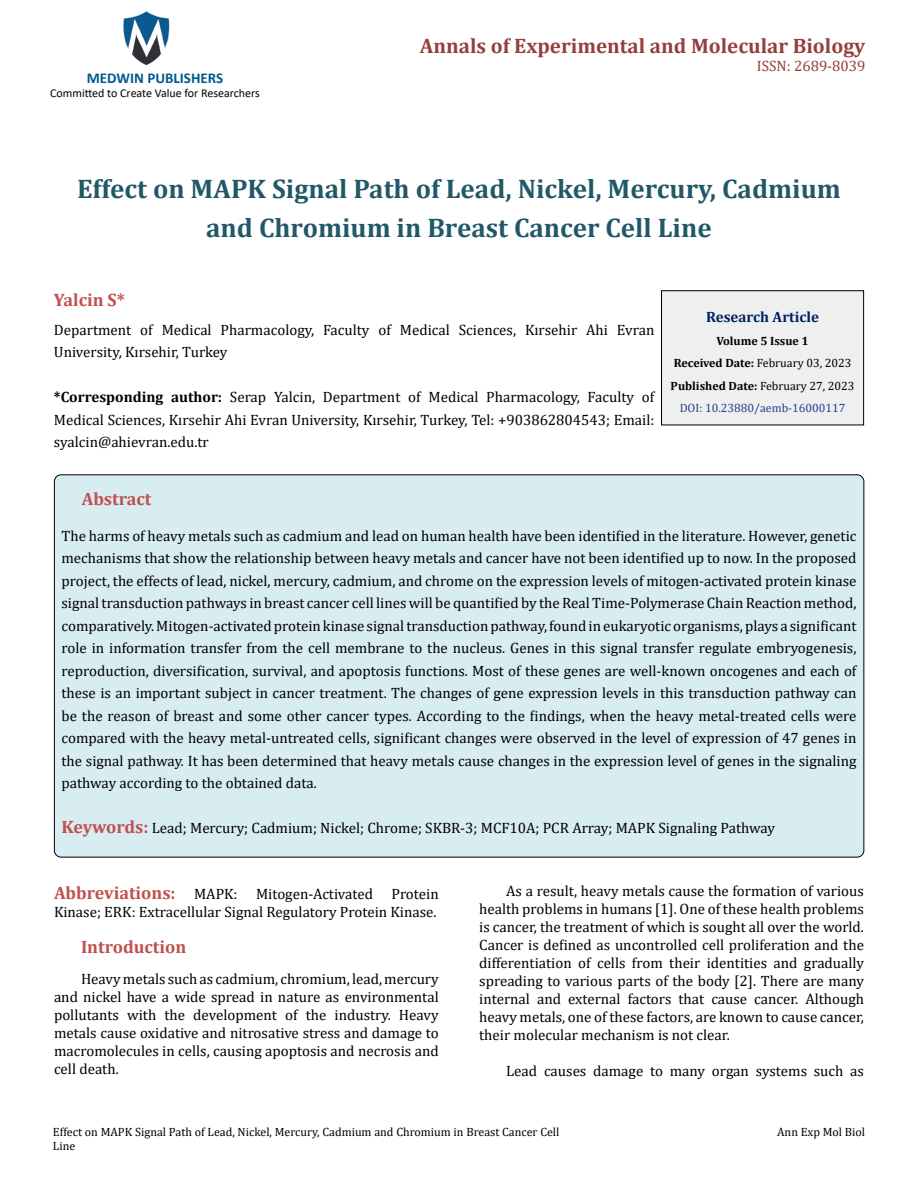
<style>
.page{position:relative;width:918px;height:1188px;background:#fff}
.page>*{position:absolute;margin:0;border:0;box-sizing:border-box;transform-origin:0 0}
.t1{font:700 27px/39px "Cambria";color:#215868;text-align:center}
.t2{font:700 21px "Cambria";color:#953f3c}
.t3{font:700 18px "Cambria";color:#c0504d}
.t4{font:15px/22.5px "Cambria";color:#000;text-align:justify}
.t5{font:700 15px "Calibri";color:#005991}
.t6{font:700 15px "Cambria";color:#002060}
.t7{font:15px "Cambria";color:#953f3c}
.t8{font:12px/14.4px "Cambria";color:#000}
.t9{font:700 12px/22.5px "Cambria";color:#000;text-align:center}
.t10{font:12px "Calibri";color:#000}
.s1{font-weight:700}
.s2{font-weight:400}
.s3{font-weight:400;color:#25408f}
.s4{font-weight:700;font-size:18px;color:#c0504d}
</style>
<div class="page">
<img style="left:123px;top:11px;width:47px;height:55px">
<div style="left:662px;top:291px;width:202px;height:134px;background:#efefef"></div>
<div style="left:661px;top:290px;width:203px;height:135px;border:1px solid #000"></div>
<div style="left:54px;top:475px;width:810px;height:382px;background:#d8edf2;border-radius:7px"></div>
<p class="t5" style="left:87px;top:67px;width:138px">MEDWIN PUBLISHERS</p>
<p class="t10" style="left:50px;top:85px;width:211px">Committed to Create Value for Researchers</p>
<h2 class="t2" style="left:420px;top:31px;width:447px">Annals of Experimental and Molecular Biology</h2>
<p class="t7" style="left:757px;top:57px;width:110px">ISSN: 2689-8039</p>
<h1 class="t1" style="left:77px;top:168px;width:765px">Effect on MAPK Signal Path of Lead, Nickel, Mercury, Cadmium and Chromium in Breast Cancer Cell Line</h1>
<p class="t3" style="left:54px;top:287px;width:73px">Yalcin S*</p>
<p class="t4" style="left:54px;top:318px;width:602px">Department of Medical Pharmacology, Faculty of Medical Sciences, Kırsehir Ahi Evran<br>University, Kırsehir, Turkey</p>
<p class="t4" style="left:54px;top:386px;width:602px"><span class="s1">*Corresponding author:</span> Serap Yalcin, Department of Medical Pharmacology, Faculty of Medical Sciences, Kırsehir Ahi Evran University, Kırsehir, Turkey, Tel: +903862804543; Email: syalcin@ahievran.edu.tr</p>
<p class="t6" style="left:706px;top:307px;width:114px">Research Article</p>
<p class="t9" style="left:671px;top:329px;width:185px">Volume 5 Issue 1<br>Received Date: <span class="s2">February 03, 2023<br></span>Published Date: <span class="s2">February 27, 2023<br></span><span class="s3">DOI: 10.23880/aemb-16000117</span></p>
<p class="t3" style="left:82px;top:486px;width:71px">Abstract</p>
<p class="t4" style="left:62px;top:524px;width:797px">The harms of heavy metals such as cadmium and lead on human health have been identified in the literature. However, genetic mechanisms that show the relationship between heavy metals and cancer have not been identified up to now. In the proposed project, the effects of lead, nickel, mercury, cadmium, and chrome on the expression levels of mitogen-activated protein kinase signal transduction pathways in breast cancer cell lines will be quantified by the Real Time-Polymerase Chain Reaction method, comparatively. Mitogen-activated protein kinase signal transduction pathway, found in eukaryotic organisms, plays a significant role in information transfer from the cell membrane to the nucleus. Genes in this signal transfer regulate embryogenesis, reproduction, diversification, survival, and apoptosis functions. Most of these genes are well-known oncogenes and each of these is an important subject in cancer treatment. The changes of gene expression levels in this transduction pathway can be the reason of breast and some other cancer types. According to the findings, when the heavy metal-treated cells were compared with the heavy metal-untreated cells, significant changes were observed in the level of expression of 47 genes in the signal pathway. It has been determined that heavy metals cause changes in the expression level of genes in the signaling pathway according to the obtained data.</p>
<p class="t4" style="left:62px;top:817px;width:715px"><span class="s4">Keywords:</span> Lead; Mercury; Cadmium; Nickel; Chrome; SKBR-3; MCF10A; PCR Array; MAPK Signaling Pathway</p>
<p class="t4" style="left:54px;top:884px;width:386px;line-height:18px"><span class="s4">Abbreviations:</span> MAPK: Mitogen-Activated Protein<br>Kinase; ERK: Extracellular Signal Regulatory Protein Kinase.</p>
<p class="t3" style="left:81px;top:934px;width:107px">Introduction</p>
<p class="t4" style="left:54px;top:970px;width:386px;line-height:18px;text-indent:27px">Heavy metals such as cadmium, chromium, lead, mercury and nickel have a wide spread in nature as environmental pollutants with the development of the industry. Heavy metals cause oxidative and nitrosative stress and damage to macromolecules in cells, causing apoptosis and necrosis and cell death.</p>
<p class="t4" style="left:479px;top:882px;width:386px;line-height:18px;text-indent:27px">As a result, heavy metals cause the formation of various health problems in humans [1]. One of these health problems is cancer, the treatment of which is sought all over the world.<br>Cancer is defined as uncontrolled cell proliferation and the differentiation of cells from their identities and gradually spreading to various parts of the body [2]. There are many internal and external factors that cause cancer. Although heavy metals, one of these factors, are known to cause cancer, their molecular mechanism is not clear.</p>
<p class="t4" style="left:506px;top:1060px;width:359px">Lead causes damage to many organ systems such as</p>
<p class="t8" style="left:53px;top:1125px;width:508px">Effect on MAPK Signal Path of Lead, Nickel, Mercury, Cadmium and Chromium in Breast Cancer Cell<br>Line</p>
<p class="t8" style="left:777px;top:1125px;width:89px">Ann Exp Mol Biol</p>
</div>
